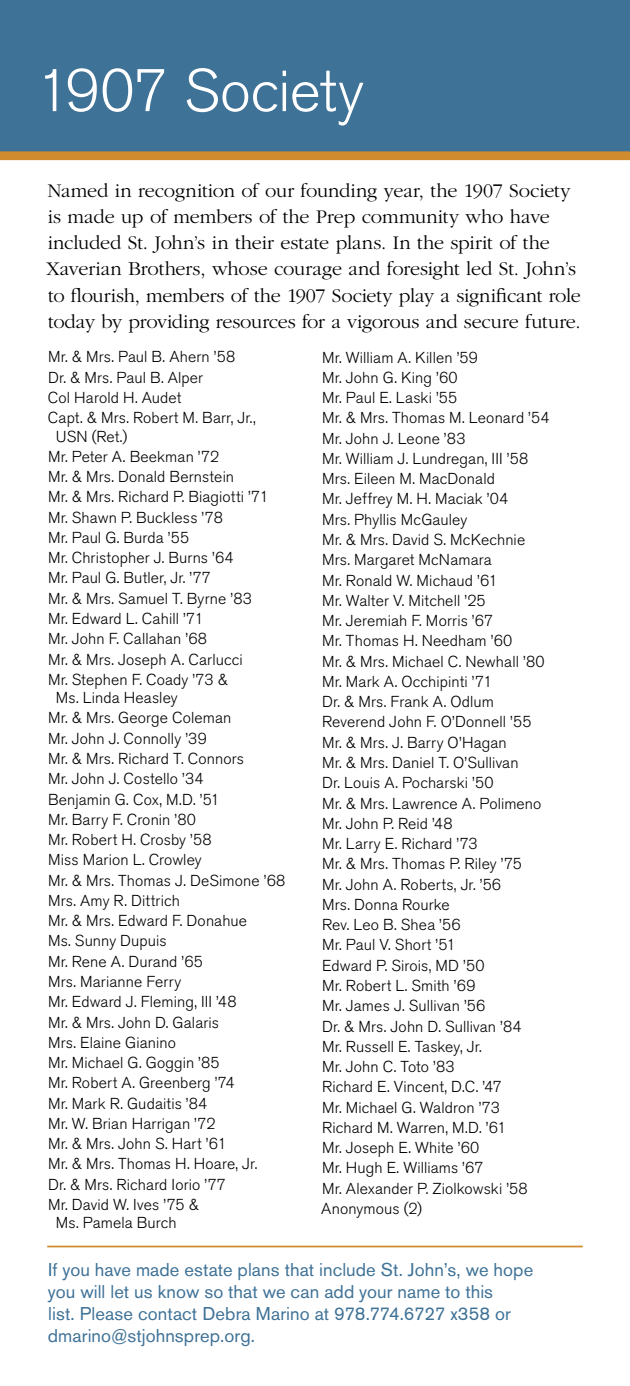
<style>
.page{position:relative;width:630px;height:1386px;background:#fff}
.page>*{position:absolute;margin:0;border:0;box-sizing:border-box;transform-origin:0 0}
.t1{font:300 59.5px "Akzidenz Grotesk Pro";letter-spacing:-.015em;color:#fff}
.t2{font:300 20.12px/26.2px "Garamond";letter-spacing:-.01em;color:#000}
.t3{font:18.38px/21.9px "Akzidenz Grotesk Pro";letter-spacing:.005em;color:#3f7297}
.t4{font:300 15.75px/20.3px "Akzidenz Grotesk Pro";letter-spacing:.01em;color:#000}
</style>
<div class="page">
<div style="left:0;top:0;width:630px;height:156px;background:#3f7297"></div>
<div style="left:0;top:151px;width:630px;height:9px;background:#cf8b2d"></div>
<hr style="left:47px;top:1246px;width:536px;height:1px;background:#cf8b2d">
<h1 class="t1" style="left:36px;top:52px;width:330px">1907 Society</h1>
<p class="t2" style="left:46px;top:178px;width:536px">Named in recognition of our founding year, the 1907 Society is made up of members of the Prep community who have included St. John’s in their estate plans. In the spirit of the Xaverian Brothers, whose courage and foresight led St. John’s to flourish, members of the 1907 Society play a significant role today by providing resources for a vigorous and secure future.</p>
<p class="t4" style="left:48px;top:347px;width:209px">M r. &amp; M rs. Paul B. Ahern ’58<br>Dr. &amp; M rs. Paul B. Alper<br>Col Harold H. Audet<br>Capt. &amp; M rs. Robert M . Barr, Jr.,</p>
<p class="t4" style="left:48px;top:426px;width:222px;text-indent:8px">USN (Ret.)<br>M r. Peter A. Beekman ’72<br>M r. &amp; M rs. Donald Bernstein<br>M r. &amp; M rs. Richard P. Biagiotti ’71<br>M r. Shawn P. Buckless ’78<br>M r. Paul G. Burda ’55<br>M r. Christopher J. Burns ’64<br>M r. Paul G. Butler, Jr. ’77<br>M r. &amp; M rs. Samuel T. Byrne ’83<br>M r. Edward L. Cahill ’71<br>M r. John F. Callahan ’68<br>M r. &amp; M rs. Joseph A. Carlucci<br>M r. Stephen F. Coady ’73 &amp;</p>
<p class="t4" style="left:48px;top:688px;width:239px;text-indent:8px">Ms. Linda Heasley<br>M r. &amp; M rs. George Coleman<br>M r. John J. Connolly ’39<br>M r. &amp; M rs. Richard T. Connors<br>M r. John J. Costello ’34<br>Benjamin G. Cox, M .D. ’51<br>M r. Barry F. Cronin ’80<br>M r. Robert H . Crosby ’58<br>M iss M arion L. Crowley<br>M r. &amp; M rs. Thomas J. DeSimone ’68<br>M rs. Amy R. Dittrich<br>M r. &amp; M rs. Edward F. Donahue<br>Ms. Sunny Dupuis<br>M r. Rene A. Durand ’65<br>M rs. Marianne Ferry<br>M r. Edward J. Fleming, III ’48<br>M r. &amp; M rs. John D. Galaris<br>M rs. Elaine Gianino<br>M r. M ichael G. Goggin ’85<br>M r. Robert A. Greenberg ’74<br>M r. Mark R. Gudaitis ’84<br>M r. W. Brian H arrigan ’72<br>M r. &amp; Mrs. John S. Hart ’61<br>M r. &amp; M rs. Thomas H . Hoare, Jr.<br>Dr. &amp; M rs. Richard Iorio ’77<br>M r. David W. Ives ’75 &amp;</p>
<p class="t4" style="left:56px;top:1213px;width:122px">Ms. Pamela Burch</p>
<p class="t4" style="left:321px;top:347px;width:230px">M r. William A. Killen ’59<br>M r. John G. King ’60<br>M r. Paul E. Laski ’55<br>M r. &amp; M rs. Thomas M . Leonard ’54<br>M r. John J. Leone ’83<br>M r. William J. Lundregan, III ’58<br>M rs. Eileen M . MacDonald<br>M r. Jeffrey M . H . M aciak ’04<br>M rs. Phyllis McGauley<br>M r. &amp; M rs. David S. McKechnie<br>M rs. M argaret M cNamara<br>M r. Ronald W. M ichaud ’61<br>M r. Walter V. M itchell ’25<br>M r. Jeremiah F. Morris ’67<br>M r. Thomas H . Needham ’60<br>M r. &amp; M rs. M ichael C. Newhall ’80<br>M r. M ark A. Occhipinti ’71<br>Dr. &amp; M rs. Frank A. Odlum<br>Reverend John F. O’Donnell ’55<br>Mr. &amp; Mrs. J. Barry O’H agan<br>M r. &amp; M rs. Daniel T. O’Sullivan<br>Dr. Louis A. Pocharski ’50<br>M r. &amp; M rs. Lawrence A. Polimeno<br>M r. John P. Reid ’48<br>M r. Larry E. Richard ’73<br>M r. &amp; M rs. Thomas P. Riley ’75<br>M r. John A. Roberts, Jr. ’56<br>M rs. Donna Rourke<br>Rev. Leo B. Shea ’56<br>M r. Paul V. Short ’51<br>Edward P. Sirois, M D ’50<br>M r. Robert L. Smith ’69<br>M r. James J. Sullivan ’56<br>Dr. &amp; M rs. John D. Sullivan ’84<br>M r. Russell E. Taskey, Jr.<br>M r. John C. Toto ’83<br>Richard E. Vincent, D.C. ’47<br>M r. M ichael G. Waldron ’73<br>Richard M . Warren, M .D. ’61<br>M r. Joseph E. White ’60<br>M r. H ugh E. Williams ’67<br>M r. Alexander P. Ziolkowski ’58<br>Anonymous (2)</p>
<p class="t3" style="left:48px;top:1259px;width:487px">If you have made estate plans that include St. John’s, we hope you will let us know so that we can add your name to this<br>list. Please contact Debra Marino at 978.774.6727 x358 or dmarino@stjohnsprep.org.</p>
</div>
